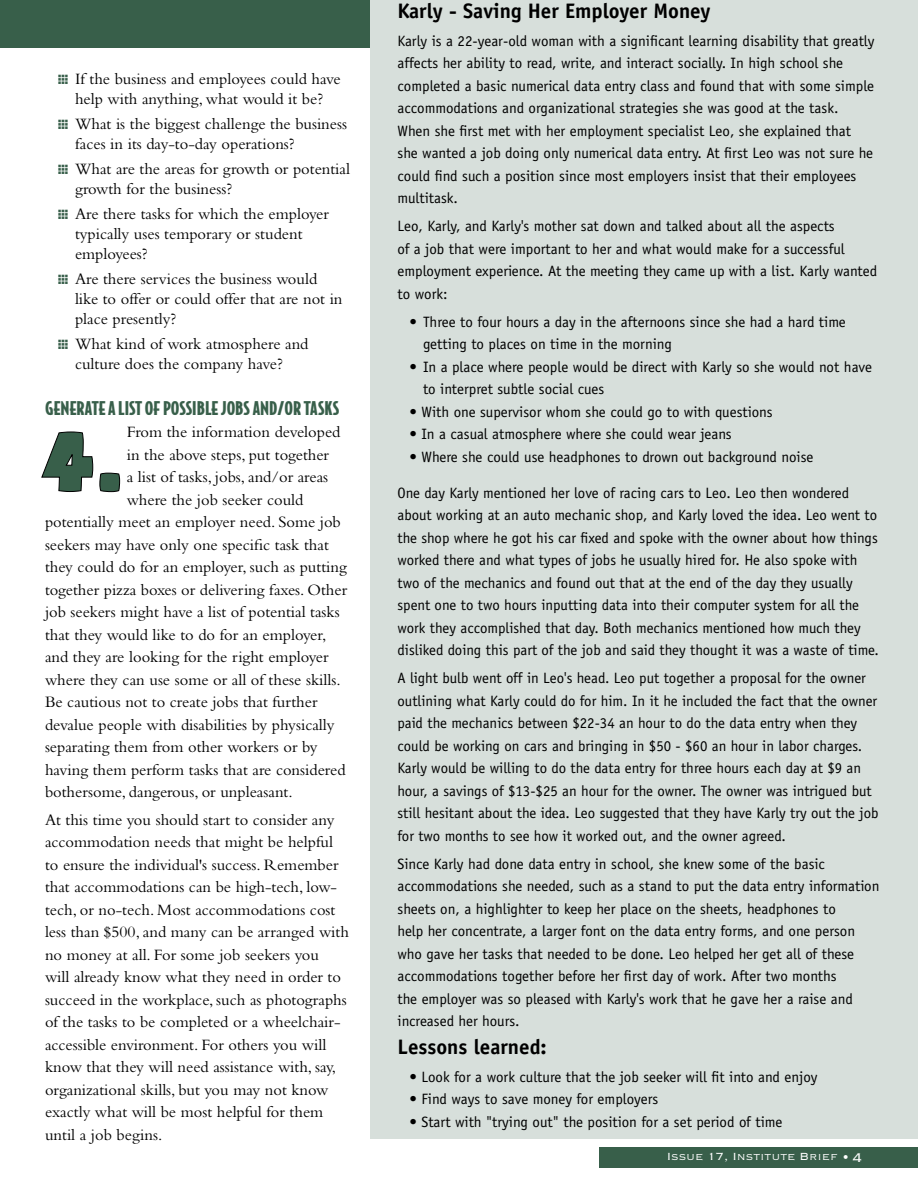
<style>
.page{position:relative;width:918px;height:1188px;background:#fff}
.page>*{position:absolute;margin:0;border:0;box-sizing:border-box;transform-origin:0 0}
.sidebar_header{font:700 21px "Officina Sans";color:#000}
.subheader_308{font:900 18px "Bodega Sans";color:#385f4a}
.body_text{font:16.5px/22.5px "Bembo";color:#000}
.bullets_text{font:16.5px/19.8px "Bembo";color:#000}
.sidebar{font:15px/22.5px "Officina Sans";color:#000}
.sidebar_bullet{font:15px/22.5px "Officina Sans";color:#000}
.t1{font:13.5px "Copperplate Thirty Two BC";color:#fff}
.s1{color:#385f4a}
.s2{font-family:"Futura BT";font-weight:500;font-stretch:condensed}
.s3{font-size:16.5px}
</style>
<div class="page">
<div style="left:600px;top:1147px;width:318px;height:21px;background:#385f4a"></div>
<div style="left:0;top:0;width:918px;height:47px;background:#385f4a"></div>
<svg style="left:41px;top:431px;width:79px;height:61px"></svg>
<div style="left:370px;top:0;width:548px;height:1139px;background:#d7dfdb"></div>
<p class="bullets_text" style="left:58px;top:69px;width:284px;text-align:center"><span class="s1">●</span> If the business and employees could have help with anything, what would it be?</p>
<p class="bullets_text" style="left:75px;top:114px;width:274px;text-indent:-16px"><span class="s1">●</span> What is the biggest challenge the business faces in its day-to-day operations?</p>
<p class="bullets_text" style="left:75px;top:159px;width:277px;text-indent:-16px"><span class="s1">●</span> What are the areas for growth or potential growth for the business?</p>
<p class="bullets_text" style="left:75px;top:204px;width:255px;text-indent:-16px"><span class="s1">●</span> Are there tasks for which the employer typically uses temporary or student employees?</p>
<p class="bullets_text" style="left:75px;top:269px;width:269px;text-indent:-16px"><span class="s1">●</span> Are there services the business would like to offer or could offer that are not in place presently?</p>
<p class="bullets_text" style="left:58px;top:334px;width:252px;text-align:center"><span class="s1">●</span> What kind of work atmosphere and culture does the company have?</p>
<p class="subheader_308" style="left:45px;top:396px;width:296px">GENERATE A LIST OF POSSIBLE JOBS AND/OR TASKS</p>
<p class="body_text" style="left:127px;top:420px;width:215px">From the information developed</p>
<p class="body_text" style="left:127px;top:443px;width:204px">in the above steps, put together</p>
<p class="body_text" style="left:127px;top:465px;width:203px">a list of tasks, jobs, and/or areas</p>
<p class="body_text" style="left:127px;top:488px;width:178px">where the job seeker could</p>
<p class="body_text" style="left:45px;top:510px;width:297px">potentially meet an employer need. Some job</p>
<p class="body_text" style="left:45px;top:533px;width:285px">seekers may have only one specific task that</p>
<p class="body_text" style="left:45px;top:555px;width:303px">they could do for an employer, such as putting</p>
<p class="body_text" style="left:45px;top:578px;width:304px">together pizza boxes or delivering faxes. Other</p>
<p class="body_text" style="left:45px;top:600px;width:296px">job seekers might have a list of potential tasks</p>
<p class="body_text" style="left:45px;top:623px;width:283px">that they would like to do for an employer,</p>
<p class="body_text" style="left:45px;top:645px;width:285px">and they are looking for the right employer</p>
<p class="body_text" style="left:45px;top:668px;width:297px">where they can use some or all of these skills.</p>
<p class="body_text" style="left:45px;top:690px;width:274px">Be cautious not to create jobs that further</p>
<p class="body_text" style="left:45px;top:713px;width:291px">devalue people with disabilities by physically</p>
<p class="body_text" style="left:45px;top:735px;width:274px">separating them from other workers or by</p>
<p class="body_text" style="left:45px;top:758px;width:302px">having them perform tasks that are considered</p>
<p class="body_text" style="left:45px;top:780px;width:249px">bothersome, dangerous, or unpleasant.</p>
<p class="body_text" style="left:45px;top:808px;width:305px">At this time you should start to consider any accommodation needs that might be helpful to ensure the individual's success. Remember that accommodations can be high-tech, low&shy;tech, or no-tech. Most accommodations cost less than $500, and many can be arranged with no money at all. For some job seekers you<br>will already know what they need in order to succeed in the workplace, such as photographs of the tasks to be completed or a wheelchair&shy;accessible environment. For others you will know that they will need assistance with, say, organizational skills, but you may not know exactly what will be most helpful for them until a job begins.</p>
<p class="sidebar_header" style="left:398px;top:-2px;width:315px">Karly - Saving Her Employer Money</p>
<p class="sidebar" style="left:398px;top:30px;width:479px">Karly is a 22-year-old woman with a significant learning disability that greatly affects her ability to read, write, and interact socially. In high school she completed a basic numerical data entry class and found that with some simple accommodations and organizational strategies she was good at the task.<br>When she first met with her employment specialist Leo, she explained that she wanted a job doing only numerical data entry. At first Leo was not sure he could find such a position since most employers insist that their employees multitask.</p>
<p class="sidebar" style="left:398px;top:215px;width:481px">Leo, Karly, and Karly's mother sat down and talked about all the aspects<br>of a job that were important to her and what would make for a successful employment experience. At the meeting they came up with a list. Karly wanted to work:</p>
<p class="sidebar_bullet" style="left:423px;top:310px;width:424px;text-indent:-14px">• Three to four hours a day in the afternoons since she had a hard time getting to places on time in the morning</p>
<p class="sidebar_bullet" style="left:423px;top:355px;width:451px;text-indent:-14px">• In a place where people would be direct with Karly so she would not have to interpret subtle social cues</p>
<p class="sidebar_bullet" style="left:410px;top:400px;width:365px">• With one supervisor whom she could go to with questions</p>
<p class="sidebar_bullet" style="left:410px;top:423px;width:324px">• In a casual atmosphere where she could wear jeans</p>
<p class="sidebar_bullet" style="left:410px;top:445px;width:406px">• Where she could use headphones to drown out background noise</p>
<p class="sidebar" style="left:398px;top:481px;width:483px">One day Karly mentioned her love of racing cars to Leo. Leo then wondered about working at an auto mechanic shop, and Karly loved the idea. Leo went to the shop where he got his car fixed and spoke with the owner about how things worked there and what types of jobs he usually hired for. He also spoke with two of the mechanics and found out that at the end of the day they usually spent one to two hours inputting data into their computer system for all the work they accomplished that day. Both mechanics mentioned how much they disliked doing this part of the job and said they thought it was a waste of time.</p>
<p class="sidebar" style="left:398px;top:667px;width:483px">A light bulb went off in Leo's head. Leo put together a proposal for the owner outlining what Karly could do for him. In it he included the fact that the owner paid the mechanics between $22-34 an hour to do the data entry when they could be working on cars and bringing in $50 - $60 an hour in labor charges.<br>Karly would be willing to do the data entry for three hours each day at $9 an hour, a savings of $13-$25 an hour for the owner. The owner was intrigued but still hesitant about the idea. Leo suggested that they have Karly try out the job for two months to see how it worked out, and the owner agreed.</p>
<p class="sidebar" style="left:398px;top:852px;width:484px">Since Karly had done data entry in school, she knew some of the basic accommodations she needed, such as a stand to put the data entry information sheets on, a highlighter to keep her place on the sheets, headphones to<br>help her concentrate, a larger font on the data entry forms, and one person who gave her tasks that needed to be done. Leo helped her get all of these accommodations together before her first day of work. After two months<br>the employer was so pleased with Karly's work that he gave her a raise and increased her hours.</p>
<p class="sidebar_header" style="left:398px;top:1034px;width:151px">Lessons learned:</p>
<p class="sidebar_bullet" style="left:410px;top:1066px;width:410px">• Look for a work culture that the job seeker will fit into and enjoy</p>
<p class="sidebar_bullet" style="left:410px;top:1088px;width:250px">• Find ways to save money for employers</p>
<p class="sidebar_bullet" style="left:410px;top:1111px;width:374px">• Start with "trying out" the position for a set period of time</p>
<p class="t1" style="left:667px;top:1150px;width:197px">Issue 17, Institute Brief <span class="s2">•</span> <span class="s3">4</span></p>
</div>
